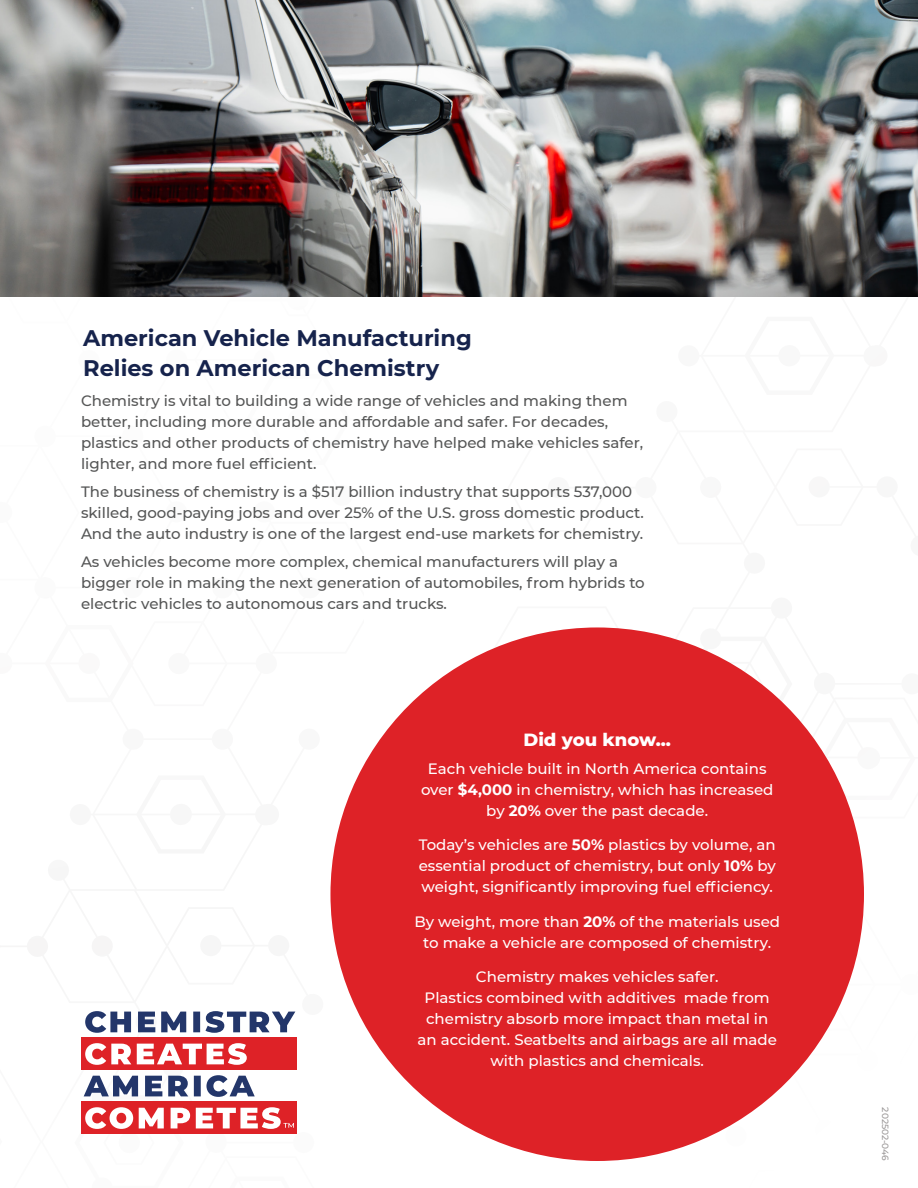
<style>
.page{position:relative;width:918px;height:1188px;background:#fff}
.page>*{position:absolute;margin:0;border:0;box-sizing:border-box;transform-origin:0 0}
.t1{font:700 22.5px/30px "Montserrat";color:#16234c}
.t2{font:800 18px "Montserrat";color:#fff}
.t3{font:500 15px/21px "Montserrat";color:#555656}
.t4{font:500 15px/21px "Montserrat";color:#fff;text-align:center}
.t5{font:500 9px "Montserrat";color:#9a9797}
.s1{font-weight:700}
</style>
<div class="page">
<img style="left:0;top:0;width:918px;height:297px">
<div style="left:330px;top:627px;width:534px;height:534px;background:#de2227;border-radius:50%"></div>
<div style="left:81px;top:1038px;width:216px;height:32px;background:#de2227"></div>
<div style="left:81px;top:1102px;width:216px;height:32px;background:#de2227"></div>
<svg style="left:85px;top:1107px;width:209px;height:22px"></svg>
<svg style="left:84px;top:1075px;width:171px;height:22px"></svg>
<svg style="left:85px;top:1043px;width:162px;height:22px"></svg>
<svg style="left:85px;top:1011px;width:210px;height:22px"></svg>
<p class="t1" style="left:83px;top:322px;width:390px">American Vehicle Manufacturing<br>Relies on American Chemistry</p>
<p class="t3" style="left:81px;top:390px;width:564px">Chemistry is vital to building a wide range of vehicles and making them better, including more durable and affordable and safer. For decades, plastics and other products of chemistry have helped make vehicles safer, lighter, and more fuel efficient.</p>
<p class="t3" style="left:81px;top:480px;width:564px">The business of chemistry is a $517 billion industry that supports 537,000 skilled, good-paying jobs and over 25% of the U.S. gross domestic product.<br>And the auto industry is one of the largest end-use markets for chemistry.</p>
<p class="t3" style="left:81px;top:550px;width:565px">As vehicles become more complex, chemical manufacturers will play a bigger role in making the next generation of automobiles, from hybrids to electric vehicles to autonomous cars and trucks.</p>
<p class="t2" style="left:523px;top:726px;width:149px">Did you know...</p>
<p class="t4" style="left:421px;top:757px;width:354px">Each vehicle built in North America contains over <span class="s1">$4,000</span> in chemistry, which has increased by <span class="s1">20%</span> over the past decade.</p>
<p class="t4" style="left:419px;top:834px;width:359px;text-align:justify">Today’s vehicles are <span class="s1">50%</span> plastics by volume, an essential product of chemistry, but only <span class="s1">10%</span> by weight, significantly improving fuel efficiency.</p>
<p class="t4" style="left:414px;top:910px;width:367px">By weight, more than <span class="s1">20%</span> of the materials used to make a vehicle are composed of chemistry.</p>
<p class="t4" style="left:418px;top:966px;width:361px">Chemistry makes vehicles safer.<br>Plastics combined with additives made from chemistry absorb more impact than metal in an accident. Seatbelts and airbags are all made with plastics and chemicals.</p>
<p class="t5" style="left:892px;top:1107px;width:55px;rotate:90deg">202502-046</p>
</div>
